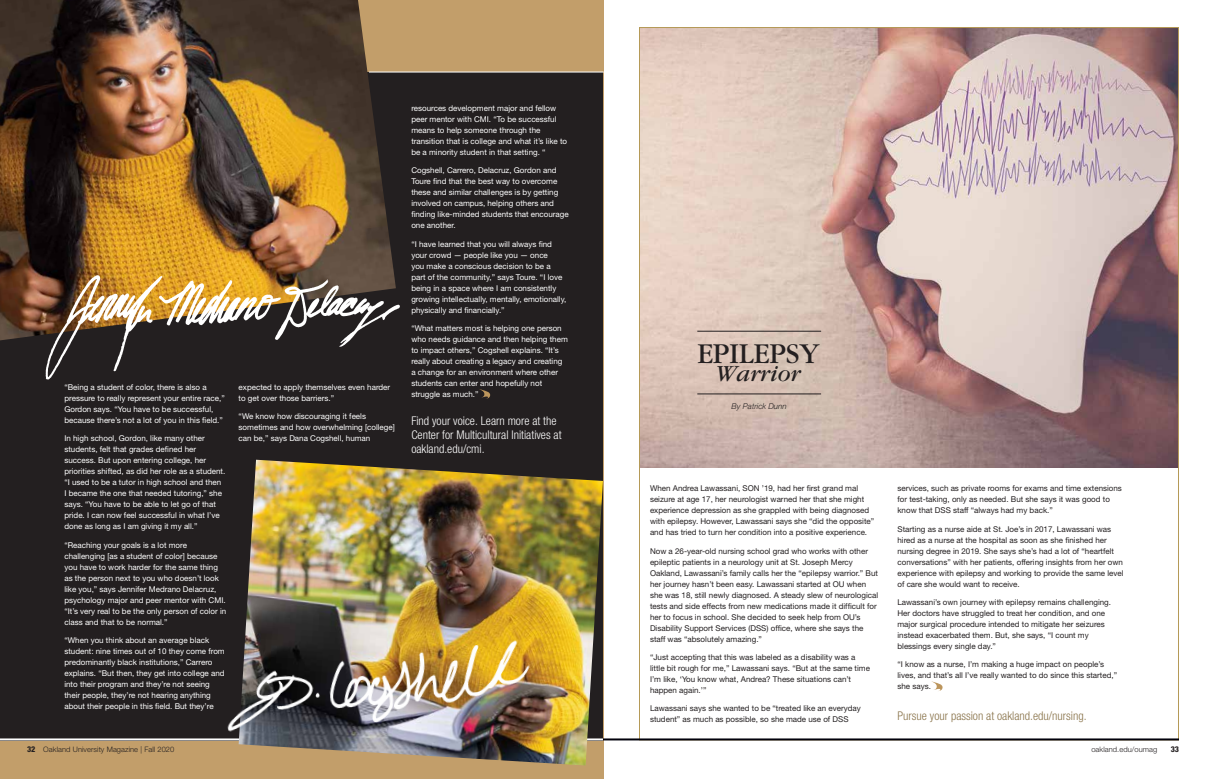
<style>
.page{position:relative;width:1206px;height:779px;background:#fff}
.page>*{position:absolute;margin:0;border:0;box-sizing:border-box;transform-origin:0 0}
.t1{font:30px "Garamond";color:#231f20}
.t2{font:italic 24px "Garamond";color:#231f20}
.t3{font:300 condensed 12px/14px "Helvetica Neue";color:#fff}
.t4{font:300 condensed 12px "Helvetica Neue";color:#89734a}
.t5{font:8px/11px "Helvetica Neue";color:#fff}
.t6{font:8px/11px "Helvetica Neue";color:#231f20}
.t7{font:italic 300 8px "Helvetica Neue";color:#231f20}
.t8{font:800 condensed 8px "Helvetica Neue";color:#231f20}
.t9{font:300 7.5px "Helvetica Neue";letter-spacing:.01em;color:#231f20}
.s1{font-weight:800;font-stretch:condensed;font-size:8px}
</style>
<div class="page">
<div style="left:0;top:0;width:604px;height:778px;background:#c29e6a"></div>
<div style="left:0;top:72px;width:603px;height:668px;background:#231f20"></div>
<hr style="left:0;top:738px;width:603px;height:2px;background:#fff">
<img style="left:641px;top:29px;width:536px;height:438px">
<hr style="left:697px;top:331px;width:124px;height:1px;background:#231f20">
<hr style="left:697px;top:393px;width:124px;height:1px;background:#231f20">
<svg style="left:931px;top:681px;width:12px;height:10px"></svg>
<hr style="left:603px;top:738px;width:576px;height:2px;background:#01000b">
<img style="left:0;top:0;width:396px;height:340px">
<svg style="left:479px;top:389px;width:11px;height:10px"></svg>
<img style="left:246px;top:459px;width:357px;height:306px">
<hr style="left:369px;top:72px;width:235px;height:1px;background:#fff">
<img style="left:42px;top:262px;width:358px;height:118px">
<img style="left:198px;top:622px;width:363px;height:129px">
<p class="t5" style="left:64px;top:381px;width:162px">“Being a student of color, there is also a pressure to really represent your entire race,” Gordon says. “You have to be successful, because there’s not a lot of you in this field.”</p>
<p class="t5" style="left:64px;top:433px;width:162px">In high school, Gordon, like many other students, felt that grades defined her success. But upon entering college, her priorities shifted, as did her role as a student. “I used to be a tutor in high school and then<br>I became the one that needed tutoring,” she says. “You have to be able to let go of that pride. I can now feel successful in what I’ve done as long as I am giving it my all.”</p>
<p class="t5" style="left:64px;top:539px;width:163px">“Reaching your goals is a lot more challenging [as a student of color] because you have to work harder for the same thing as the person next to you who doesn’t look like you,” says Jennifer Medrano Delacruz, psychology major and peer mentor with CMI. “It’s very real to be the only person of color in class and that to be normal.”</p>
<p class="t5" style="left:64px;top:634px;width:162px">“When you think about an average black student: nine times out of 10 they come from predominantly black institutions,” Carrero explains. “But then, they get into college and into their program and they’re not seeing their people, they’re not hearing anything about their people in this field. But they’re</p>
<p class="t5" style="left:239px;top:381px;width:153px">expected to apply themselves even harder to get over those barriers.”</p>
<p class="t5" style="left:239px;top:411px;width:158px">“We know how discouraging it feels sometimes and how overwhelming [college] can be,” says Dana Cogshell, human</p>
<p class="t5" style="left:411px;top:103px;width:157px">resources development major and fellow peer mentor with CMI. “To be successful means to help someone through the transition that is college and what it’s like to be a minority student in that setting. “</p>
<p class="t5" style="left:411px;top:165px;width:159px">Cogshell, Carrero, Delacruz, Gordon and Toure find that the best way to overcome these and similar challenges is by getting involved on campus, helping others and finding like-minded students that encourage one another.</p>
<p class="t5" style="left:411px;top:238px;width:156px">“I have learned that you will always find your crowd — people like you — once<br>you make a conscious decision to be a part of the community,” says Toure. “I love being in a space where I am consistently growing intellectually, mentally, emotionally, physically and financially.”</p>
<p class="t5" style="left:411px;top:322px;width:158px">“What matters most is helping one person who needs guidance and then helping them to impact others,” Cogshell explains. “It’s really about creating a legacy and creating a change for an environment where other students can enter and hopefully not struggle as much.”</p>
<h3 class="t3" style="left:411px;top:414px;width:152px">Find your voice. Learn more at the<br>Center for Multicultural Initiatives at oakland.edu/cmi.</h3>
<h1 class="t1" style="left:697px;top:338px;width:124px">EPILEPSY</h1>
<h2 class="t2" style="left:715px;top:361px;width:87px">Warrior</h2>
<p class="t7" style="left:732px;top:401px;width:57px">By Patrick Dunn</p>
<p class="t6" style="left:650px;top:483px;width:226px">When Andrea Lawassani, SON ’19, had her first grand mal seizure at age 17, her neurologist warned her that she might experience depression as she grappled with being diagnosed with epilepsy. However, Lawassani says she “did the opposite” and has tried to turn her condition into a positive experience.</p>
<p class="t6" style="left:650px;top:545px;width:230px">Now a 26-year-old nursing school grad who works with other epileptic patients in a neurology unit at St. Joseph Mercy Oakland, Lawassani’s family calls her the “epilepsy warrior.” But her journey hasn’t been easy. Lawassani started at OU when she was 18, still newly diagnosed. A steady slew of neurological tests and side effects from new medications made it difficult for her to focus in school. She decided to seek help from OU’s Disability Support Services (DSS) office, where she says the staff was “absolutely amazing.”</p>
<p class="t6" style="left:650px;top:651px;width:222px">“Just accepting that this was labeled as a disability was a little bit rough for me,” Lawassani says. “But at the same time I’m like, ‘You know what, Andrea? These situations can’t happen again.’”</p>
<p class="t6" style="left:650px;top:702px;width:212px">Lawassani says she wanted to be “treated like an everyday student” as much as possible, so she made use of DSS</p>
<p class="t6" style="left:897px;top:483px;width:226px">services, such as private rooms for exams and time extensions for test-taking, only as needed. But she says it was good to know that DSS staff “always had my back.”</p>
<p class="t6" style="left:897px;top:523px;width:228px">Starting as a nurse aide at St. Joe’s in 2017, Lawassani was hired as a nurse at the hospital as soon as she finished her nursing degree in 2019. She says she’s had a lot of “heartfelt conversations” with her patients, offering insights from her own experience with epilepsy and working to provide the same level of care she would want to receive.</p>
<p class="t6" style="left:897px;top:596px;width:215px">Lawassani’s own journey with epilepsy remains challenging.<br>Her doctors have struggled to treat her condition, and one major surgical procedure intended to mitigate her seizures instead exacerbated them. But, she says, “I count my blessings every single day.”</p>
<p class="t6" style="left:897px;top:658px;width:221px">“I know as a nurse, I’m making a huge impact on people’s lives, and that’s all I’ve really wanted to do since this started,” she says.</p>
<h3 class="t4" style="left:898px;top:708px;width:191px">Pursue your passion at oakland.edu/nursing.</h3>
<p class="t9" style="left:27px;top:744px;width:149px"><span class="s1">32</span> Oakland University Magazine | Fall 2020</p>
<p class="t9" style="left:1091px;top:744px;width:67px">oakland.edu/oumag</p>
<p class="t8" style="left:1171px;top:744px;width:10px">33</p>
</div>
